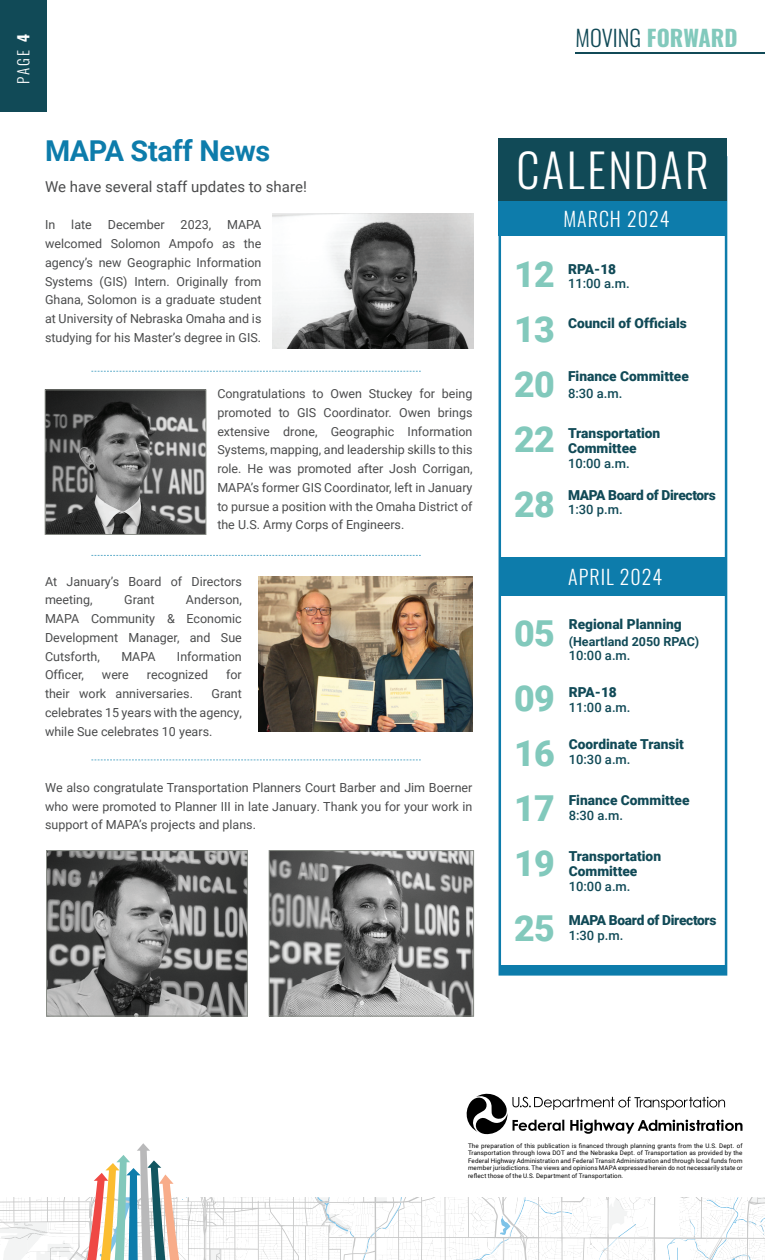
<style>
.page{position:relative;width:765px;height:1260px;background:#fff}
.page>*{position:absolute;margin:0;border:0;box-sizing:border-box;transform-origin:0 0}
.t1{font:300 46.25px "Oswald";letter-spacing:.055em;color:#fff}
.t2{font:900 35.75px/55px "Roboto";letter-spacing:-.025em;color:#82c9bc;text-align:justify}
.t3{font:700 28.75px "Roboto";letter-spacing:-.01em;color:#0d7cab}
.t4{font:700 22.5px "Oswald";color:#82c9bc}
.t5{font:300 20px "Oswald";letter-spacing:.05em;color:#fff}
.t6{font:15px "Roboto";color:#4b4c4d}
.t7{font:300 15px "Oswald";color:#fff}
.t8{font:900 13.75px/15px "Roboto";color:#114a57}
.t9{font:900 13.75px "Roboto";letter-spacing:-.025em;color:#114a57}
.t10{font:500 13px "Roboto";color:#114a57}
.t11{font:12.5px/18.8px "Roboto";color:#4b4c4d;text-align:justify}
.t12{font:700 12.5px "Roboto";color:#114a57}
.t13{font:6.25px/7.5px "Roboto";letter-spacing:.02em;color:#000;text-align:justify}
.s1{font-weight:700}
.s2{font-weight:300;color:#114a57}
</style>
<div class="page">
<div style="left:499px;top:156px;width:228px;height:820px;border:2px solid #0d7cab"></div>
<div style="left:499px;top:197px;width:227px;height:39px;background:#0d7cab"></div>
<div style="left:500px;top:558px;width:227px;height:38px;background:#0d7cab"></div>
<div style="left:498px;top:139px;width:229px;height:62px;background:#114a57"></div>
<div style="left:500px;top:965px;width:226px;height:10px;background:#0d7cab"></div>
<div style="left:0;top:0;width:46px;height:111px;background:#114a57"></div>
<hr style="left:575px;top:53px;width:190px;height:1px;background:#114a57">
<svg style="left:466px;top:1093px;width:276px;height:42px"></svg>
<img style="left:259px;top:576px;width:213px;height:155px">
<svg style="left:0;top:1143px;width:765px;height:117px"></svg>
<img style="left:273px;top:214px;width:201px;height:135px">
<img style="left:47px;top:392px;width:157px;height:141px">
<div style="left:45px;top:390px;width:161px;height:145px;border:1px solid #888c86"></div>
<img style="left:48px;top:852px;width:198px;height:162px">
<div style="left:46px;top:850px;width:202px;height:166px;border:1px solid #888c86"></div>
<img style="left:271px;top:852px;width:201px;height:162px">
<div style="left:269px;top:850px;width:205px;height:166px;border:1px solid #888c86"></div>
<svg style="left:91px;top:371px;width:330px;height:1px"></svg>
<svg style="left:91px;top:555px;width:330px;height:1px"></svg>
<svg style="left:91px;top:760px;width:330px;height:1px"></svg>
<p class="t7" style="left:10px;top:84px;width:51px;rotate:-90deg">PAGE <span class="s1">4</span></p>
<h3 class="t4" style="left:576px;top:26px;width:164px"><span class="s2">MOVING</span> FORWARD</h3>
<h3 class="t3" style="left:45px;top:131px;width:227px">MAPA Staff News</h3>
<p class="t6" style="left:45px;top:176px;width:263px">We have several staff updates to share!</p>
<p class="t11" style="left:45px;top:215px;width:12px">In</p>
<p class="t11" style="left:71px;top:215px;width:22px">late</p>
<p class="t11" style="left:108px;top:215px;width:58px">December</p>
<p class="t11" style="left:181px;top:215px;width:32px">2023,</p>
<p class="t11" style="left:45px;top:215px;width:218px;text-indent:182px">MAPA welcomed Solomon Ampofo as the agency’s new Geographic Information Systems (GIS) Intern. Originally from Ghana, Solomon is a graduate student at University of Nebraska Omaha and is studying for his Master’s degree in GIS.</p>
<p class="t11" style="left:217px;top:384px;width:257px">Congratulations to Owen Stuckey for being promoted to GIS Coordinator. Owen brings extensive drone, Geographic Information Systems, mapping, and leadership skills to this role. He was promoted after Josh Corrigan, MAPA’s former GIS Coordinator, left in January to pursue a position with the Omaha District of the U.S. Army Corps of Engineers.</p>
<p class="t11" style="left:45px;top:571px;width:198px">At January’s Board of Directors meeting,</p>
<p class="t11" style="left:45px;top:590px;width:198px;text-indent:141px">Anderson, MAPA Community &amp; Economic Development Manager, and Sue Cutsforth,</p>
<p class="t11" style="left:124px;top:590px;width:32px">Grant</p>
<p class="t11" style="left:121px;top:646px;width:36px">MAPA</p>
<p class="t11" style="left:177px;top:646px;width:66px">Information</p>
<p class="t11" style="left:45px;top:665px;width:40px">Officer,</p>
<p class="t11" style="left:102px;top:665px;width:28px">were</p>
<p class="t11" style="left:147px;top:665px;width:63px">recognized</p>
<p class="t11" style="left:226px;top:665px;width:17px">for</p>
<p class="t11" style="left:45px;top:684px;width:149px">their work anniversaries.</p>
<p class="t11" style="left:45px;top:684px;width:198px;text-indent:167px">Grant celebrates 15 years with the agency, while Sue celebrates 10 years.</p>
<p class="t11" style="left:45px;top:778px;width:429px">We also congratulate Transportation Planners Court Barber and Jim Boerner who were promoted to Planner III in late January. Thank you for your work in support of MAPA’s projects and plans.</p>
<h1 class="t1" style="left:517px;top:129px;width:194px">CALENDAR</h1>
<h3 class="t5" style="left:563px;top:201px;width:108px">MARCH 2024</h3>
<h2 class="t2" style="left:514px;top:246px;width:42px">12<br>13<br>20<br>22</h2>
<h2 class="t2" style="left:514px;top:476px;width:42px">28</h2>
<p class="t8" style="left:568px;top:261px;width:50px">RPA-18</p>
<p class="t10" style="left:568px;top:275px;width:63px">11:00 a.m.</p>
<p class="t8" style="left:568px;top:315px;width:120px">Council of Officials</p>
<p class="t8" style="left:568px;top:368px;width:122px">Finance Committee</p>
<p class="t10" style="left:568px;top:384px;width:56px">8:30 a.m.</p>
<p class="t8" style="left:568px;top:425px;width:94px">Transportation<br>Committee</p>
<p class="t10" style="left:568px;top:454px;width:63px">10:00 a.m.</p>
<p class="t9" style="left:568px;top:485px;width:149px">MAPA Board of Directors</p>
<p class="t10" style="left:568px;top:501px;width:56px">1:30 p.m.</p>
<h2 class="t2" style="left:514px;top:600px;width:42px;line-height:65px">05<br>09</h2>
<h2 class="t2" style="left:514px;top:725px;width:42px">16<br>17<br>19</h2>
<h2 class="t2" style="left:514px;top:900px;width:42px">25</h2>
<h3 class="t5" style="left:568px;top:559px;width:96px">APRIL 2024</h3>
<p class="t8" style="left:569px;top:617px;width:115px">Regional Planning</p>
<p class="t12" style="left:569px;top:632px;width:132px">(Heartland 2050 RPAC)</p>
<p class="t10" style="left:569px;top:647px;width:63px">10:00 a.m.</p>
<p class="t8" style="left:569px;top:684px;width:50px">RPA-18</p>
<p class="t10" style="left:569px;top:698px;width:63px">11:00 a.m.</p>
<p class="t8" style="left:569px;top:736px;width:117px">Coordinate Transit</p>
<p class="t10" style="left:569px;top:750px;width:63px">10:30 a.m.</p>
<p class="t8" style="left:569px;top:792px;width:122px">Finance Committee</p>
<p class="t10" style="left:569px;top:806px;width:56px">8:30 a.m.</p>
<p class="t8" style="left:569px;top:848px;width:94px">Transportation<br>Committee</p>
<p class="t10" style="left:569px;top:877px;width:63px">10:00 a.m.</p>
<p class="t9" style="left:569px;top:911px;width:149px">MAPA Board of Directors</p>
<p class="t10" style="left:569px;top:926px;width:56px">1:30 p.m.</p>
<p class="t13" style="left:468px;top:1141px;width:276px">The preparation of this publication is financed through planning grants from the U.S. Dept. of Transportation through Iowa DOT and the Nebraska Dept. of Transportation as provided by the Federal Highway Administration and Federal Transit Administration and through local funds from member jurisdictions. The views and opinions MAPA expressed herein do not necessarily state or reflect those of the U.S. Department of Transportation.</p>
</div>
